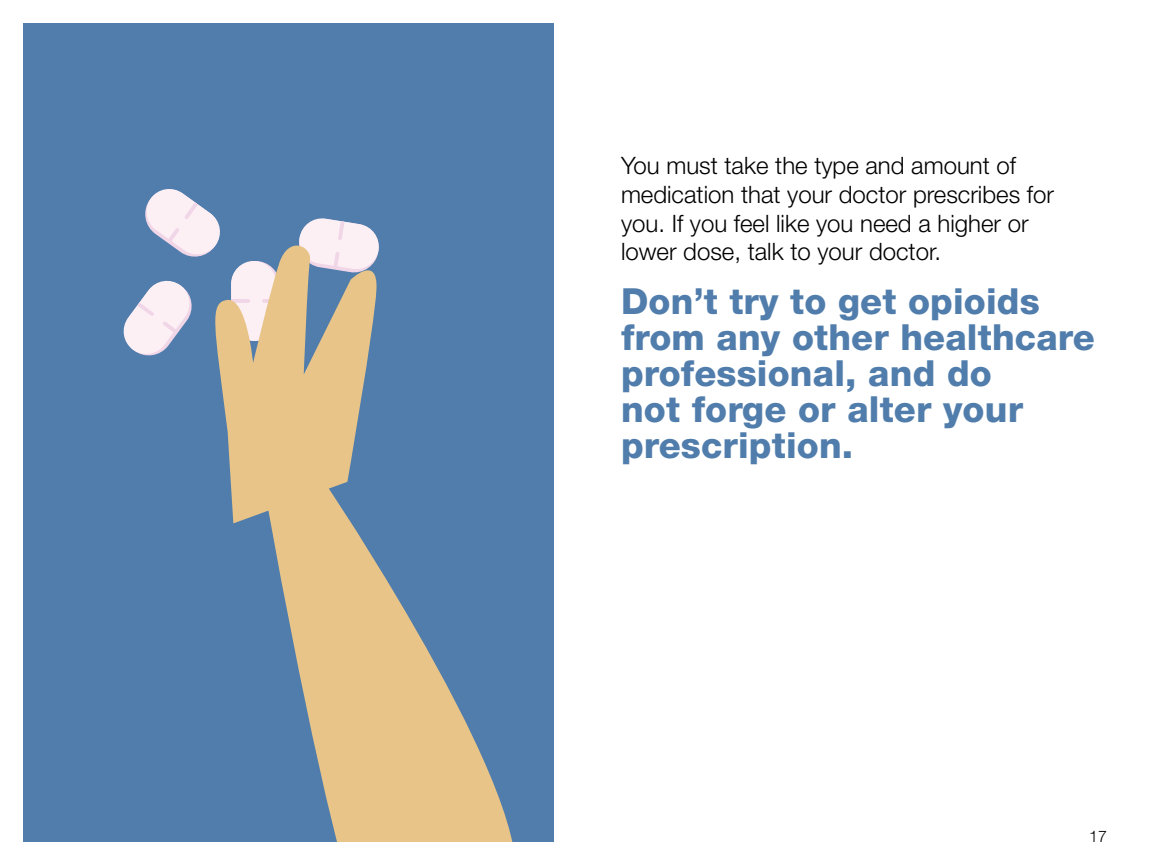
<style>
.page{position:relative;width:1152px;height:864px;background:#fff}
.page>*{position:absolute;margin:0;border:0;box-sizing:border-box;transform-origin:0 0}
.Body__Helv_45_12_14{font:800 36px/36px "Helvetica Neue LT Pro";letter-spacing:.005em;color:#507dab}
.Body__Helv_45_12_14-2{font:300 24px/28.8px "Helvetica Neue LT Pro";color:#000}
.t1{font:300 16px "Helvetica Neue LT Pro";color:#000}
</style>
<div class="page">
<div style="left:23px;top:23px;width:531px;height:819px;background:#507dab"></div>
<svg style="left:145px;top:189px;width:75px;height:68px"></svg>
<svg style="left:300px;top:218px;width:79px;height:35px"></svg>
<svg style="left:123px;top:280px;width:69px;height:76px"></svg>
<svg style="left:233px;top:523px;width:280px;height:319px"></svg>
<svg style="left:208px;top:234px;width:170px;height:289px;fill:#e8c489"></svg>
<p class="Body__Helv_45_12_14-2" style="left:621px;top:151px;width:435px">You must take the type and amount of medication that your doctor prescribes for you. If you feel like you need a higher or lower dose, talk to your doctor.</p>
<p class="Body__Helv_45_12_14" style="left:621px;top:284px;width:475px">Don’t try to get opioids from any other healthcare professional, and do<br>not forge or alter your prescription.</p>
<p class="t1" style="left:1089px;top:826px;width:19px">17</p>
</div>
